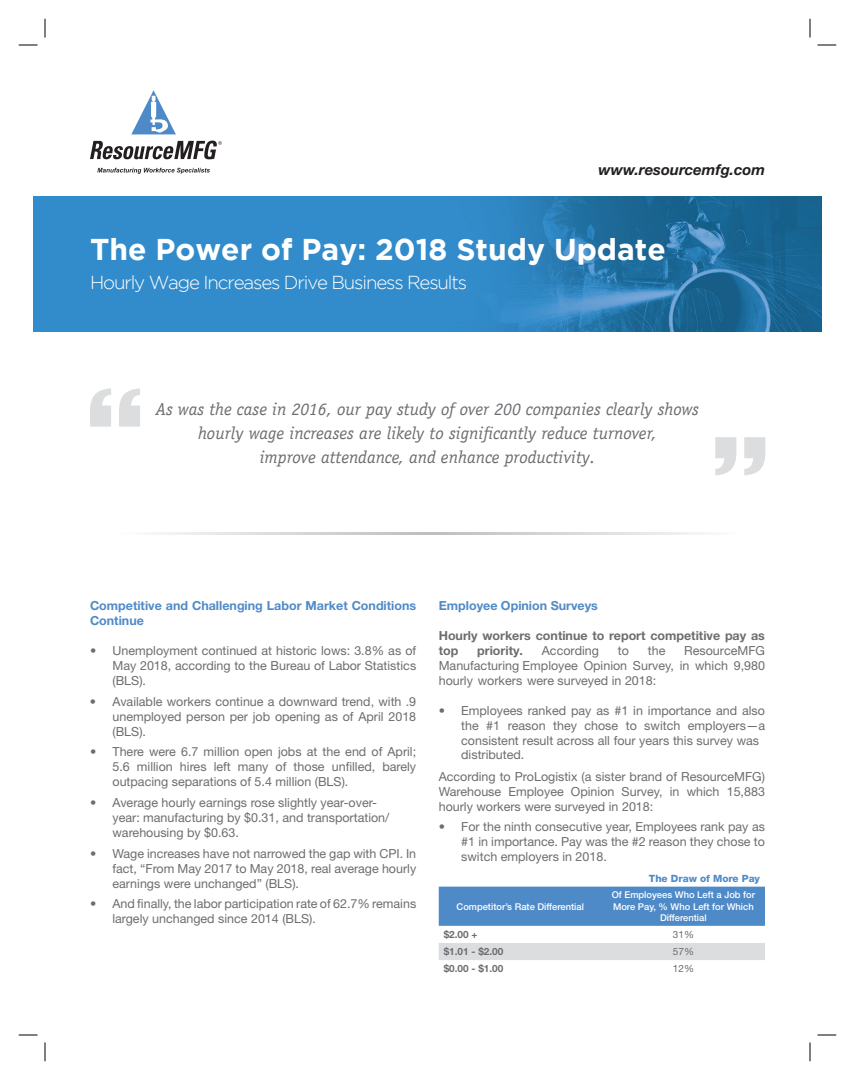
<style>
.page{position:relative;width:855px;height:1080px;background:#fff}
.page>*{position:absolute;margin:0;border:0;box-sizing:border-box;transform-origin:0 0}
.t1{font:700 30px "Gotham";color:#fff}
.t2{font:300 18.75px "Gotham";letter-spacing:-.06em;color:#fff}
.t3{font:italic 17.5px/23.8px "Officina Serif";color:#6c6d70;text-align:center}
.t4{font:italic 700 15px "Helvetica Neue LT Std";color:#231f20}
.t5{font:12.5px/15px "Helvetica Neue LT Std";color:#6c6d70;text-align:justify}
.t6{font:700 12.5px/15px "Helvetica Neue LT Std";color:#4f8ac8}
.t7{font:700 12.5px/15px "Helvetica Neue LT Std";color:#6c6d70}
.t8{font:700 10px "Helvetica Neue LT Std";color:#6c6d70}
.t9{font:800 10px "Helvetica Neue LT Std";color:#4f8ac8}
.t10{font:10px "Helvetica Neue LT Std";color:#6c6d70}
.t11{font:500 9.38px/11.2px "Helvetica Neue LT Std";color:#fff;text-align:center}
</style>
<div class="page">
<img style="left:34px;top:196px;width:787px;height:135px">
<div style="left:439px;top:887px;width:326px;height:39px;background:#4f8ac8"></div>
<div style="left:439px;top:943px;width:326px;height:17px;background:#dcdddf"></div>
<svg style="left:715px;top:437px;width:50px;height:38px"></svg>
<svg style="left:90px;top:388px;width:50px;height:39px"></svg>
<svg style="left:160px;top:532px;width:541px;height:3px;background:#d7d8da"></svg>
<svg style="left:90px;top:141px;width:132px;height:18px"></svg>
<svg style="left:131px;top:90px;width:45px;height:44px"></svg>
<svg style="left:97px;top:168px;width:113px;height:6px"></svg>
<svg style="left:19px;top:44px;width:19px;height:2px"></svg>
<svg style="left:818px;top:44px;width:18px;height:2px"></svg>
<svg style="left:19px;top:1034px;width:19px;height:2px"></svg>
<svg style="left:818px;top:1034px;width:18px;height:2px"></svg>
<svg style="left:44px;top:19px;width:2px;height:19px"></svg>
<svg style="left:44px;top:1042px;width:2px;height:19px"></svg>
<svg style="left:809px;top:19px;width:2px;height:19px"></svg>
<svg style="left:809px;top:1042px;width:2px;height:19px"></svg>
<p class="t4" style="left:599px;top:160px;width:168px">www.resourcemfg.com</p>
<h1 class="t1" style="left:90px;top:233px;width:577px">The Power of Pay: 2018 Study Update</h1>
<h2 class="t2" style="left:90px;top:272px;width:379px">Hourly Wage Increases Drive Business Results</h2>
<h3 class="t3" style="left:156px;top:397px;width:545px">As was the case in 2016, our pay study of over 200 companies clearly shows hourly wage increases are likely to significantly reduce turnover,<br>improve attendance, and enhance productivity.</h3>
<p class="t6" style="left:90px;top:598px;width:328px">Competitive and Challenging Labor Market Conditions<br>Continue</p>
<p class="t5" style="left:112px;top:643px;width:305px;text-indent:-22px">• Unemployment continued at historic lows: 3.8% as of May 2018, according to the Bureau of Labor Statistics (BLS).</p>
<p class="t5" style="left:112px;top:694px;width:305px;text-indent:-23px">• Available workers continue a downward trend, with .9 unemployed person per job opening as of April 2018 (BLS).</p>
<p class="t5" style="left:112px;top:744px;width:305px;text-indent:-22px">• There were 6.7 million open jobs at the end of April; 5.6 million hires left many of those unfilled, barely outpacing separations of 5.4 million (BLS).</p>
<p class="t5" style="left:112px;top:795px;width:278px;text-align:left;text-indent:-22px">• Average hourly earnings rose slightly year-over&shy;year: manufacturing by $0.31, and transportation/ warehousing by $0.63.</p>
<p class="t5" style="left:112px;top:846px;width:305px;text-indent:-22px">• Wage increases have not narrowed the gap with CPI. In fact, “From May 2017 to May 2018, real average hourly earnings were unchanged” (BLS).</p>
<p class="t5" style="left:112px;top:896px;width:305px;text-indent:-22px">• And finally, the labor participation rate of 62.7% remains largely unchanged since 2014 (BLS).</p>
<p class="t6" style="left:439px;top:598px;width:161px">Employee Opinion Surveys</p>
<p class="t7" style="left:439px;top:628px;width:328px">Hourly workers continue to report competitive pay as top</p>
<p class="t5" style="left:439px;top:643px;width:328px;text-indent:245px">ResourceMFG Manufacturing Employee Opinion Survey, in which 9,980 hourly workers were surveyed in 2018:</p>
<p class="t5" style="left:461px;top:703px;width:305px;text-align:left;text-indent:-22px">• Employees ranked pay as #1 in importance and also the #1 reason they chose to switch employers—a consistent result across all four years this survey was distributed.</p>
<p class="t5" style="left:439px;top:769px;width:328px">According to ProLogistix (a sister brand of ResourceMFG)<br>Warehouse Employee Opinion Survey, in which 15,883 hourly workers were surveyed in 2018:</p>
<p class="t5" style="left:461px;top:819px;width:305px;text-indent:-22px">• For the ninth consecutive year, Employees rank pay as #1 in importance. Pay was the #2 reason they chose to switch employers in 2018.</p>
<p class="t9" style="left:649px;top:872px;width:113px">The Draw of More Pay</p>
<p class="t11" style="left:457px;top:901px;width:129px">Competitor’s Rate Differential</p>
<p class="t11" style="left:612px;top:889px;width:145px">Of Employees Who Left a Job for<br>More Pay, % Who Left for Which<br>Differential</p>
<p class="t8" style="left:444px;top:928px;width:35px">$2.00 +</p>
<p class="t10" style="left:673px;top:928px;width:23px">31%</p>
<p class="t8" style="left:444px;top:945px;width:61px">$1.01 - $2.00</p>
<p class="t10" style="left:673px;top:946px;width:23px">57%</p>
<p class="t8" style="left:444px;top:963px;width:61px">$0.00 - $1.00</p>
<p class="t10" style="left:673px;top:963px;width:23px">12%</p>
<p class="t7" style="left:477px;top:643px;width:47px">priority.</p>
<p class="t5" style="left:542px;top:643px;width:59px">According</p>
<p class="t5" style="left:618px;top:643px;width:13px">to</p>
<p class="t5" style="left:648px;top:643px;width:19px">the</p>
</div>
